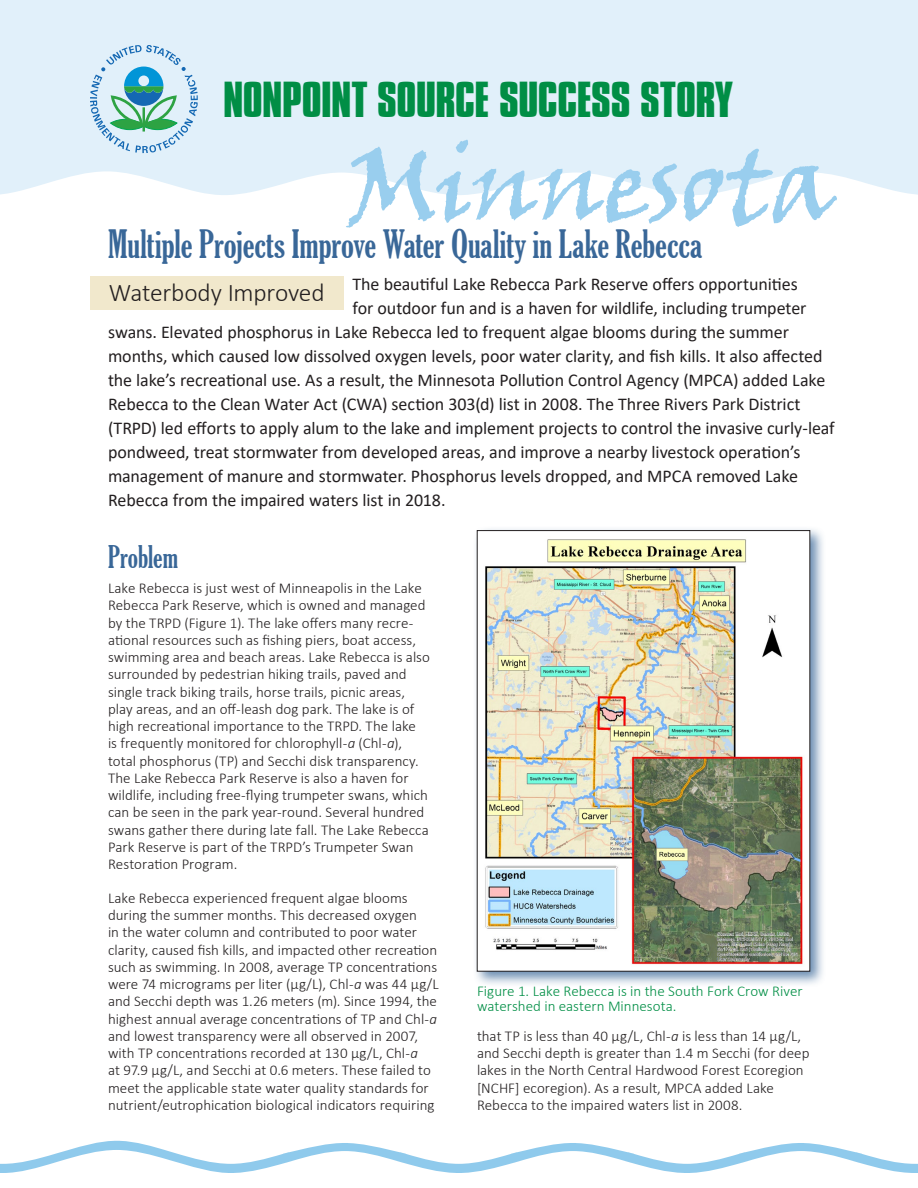
<style>
.page{position:relative;width:918px;height:1188px;background:#fff}
.page>*{position:absolute;margin:0;border:0;box-sizing:border-box;transform-origin:0 0}
.title_state_name{font:105px "Viner Hand ITC";letter-spacing:-.02em;color:#99ceee}
.title_line{font:700 43.5px "Compacta BT";letter-spacing:-.01em;color:#008e45}
.title_story{font:extra-condensed 37.5px "Gloucester";color:#396798}
.subhead_1{font:extra-condensed 30px "Gloucester";color:#396798}
.title_restored{font:300 25.5px "Calibri";letter-spacing:-.01em;color:#231f20}
.body_text_intro{font:18px "Calibri";letter-spacing:-.005em;color:#231f20}
.body_text{font:300 15px/17.2px "Calibri";color:#231f20}
.t1{font:300 15px/15px "Calibri";color:#008e45}
.s1{font-style:italic}
</style>
<div class="page">
<svg style="left:0;top:1141px;width:918px;height:32px"></svg>
<div style="left:0;top:0;width:918px;height:195px;background:#e1f0fa"></div>
<svg style="left:90px;top:45px;width:108px;height:108px"></svg>
<div style="left:90px;top:276px;width:253px;height:33px;background:#f1e8cc"></div>
<div style="left:473px;top:526px;width:353px;height:461px;background:#396798;opacity:.75"></div>
<img style="left:479px;top:536px;width:329px;height:431px">
<h1 class="title_line" style="left:223px;top:73px;width:511px">NONPOINT SOURCE SUCCESS STORY</h1>
<h1 class="title_state_name" style="left:346px;top:118px;width:493px">Minnesota</h1>
<h1 class="title_story" style="left:108px;top:223px;width:595px">Multiple Projects Improve Water Quality in Lake Rebecca</h1>
<h2 class="title_restored" style="left:109px;top:277px;width:217px">Waterbody Improved</h2>
<p class="body_text_intro" style="left:352px;top:271px;width:447px">The beautiful Lake Rebecca Park Reserve offers opportunities</p>
<p class="body_text_intro" style="left:352px;top:295px;width:456px">for outdoor fun and is a haven for wildlife, including trumpeter</p>
<p class="body_text_intro" style="left:108px;top:319px;width:683px">swans. Elevated phosphorus in Lake Rebecca led to frequent algae blooms during the summer</p>
<p class="body_text_intro" style="left:108px;top:343px;width:716px">months, which caused low dissolved oxygen levels, poor water clarity, and fish kills. It also affected</p>
<p class="body_text_intro" style="left:108px;top:367px;width:719px">the lake’s recreational use. As a result, the Minnesota Pollution Control Agency (MPCA) added Lake</p>
<p class="body_text_intro" style="left:108px;top:391px;width:694px">Rebecca to the Clean Water Act (CWA) section 303(d) list in 2008. The Three Rivers Park District</p>
<p class="body_text_intro" style="left:108px;top:415px;width:728px">(TRPD) led efforts to apply alum to the lake and implement projects to control the invasive curly-leaf</p>
<p class="body_text_intro" style="left:108px;top:439px;width:694px">pondweed, treat stormwater from developed areas, and improve a nearby livestock operation’s</p>
<p class="body_text_intro" style="left:108px;top:463px;width:692px">management of manure and stormwater. Phosphorus levels dropped, and MPCA removed Lake</p>
<p class="body_text_intro" style="left:108px;top:487px;width:339px">Rebecca from the impaired waters list in 2018.</p>
<h2 class="subhead_1" style="left:108px;top:540px;width:72px">Problem</h2>
<p class="body_text" style="left:108px;top:579px;width:324px">Lake Rebecca is just west of Minneapolis in the Lake Rebecca Park Reserve, which is owned and managed by the TRPD (Figure 1). The lake offers many recre&shy;ational resources such as fishing piers, boat access, swimming area and beach areas. Lake Rebecca is also surrounded by pedestrian hiking trails, paved and single track biking trails, horse trails, picnic areas, play areas, and an off-leash dog park. The lake is of high recreational importance to the TRPD. The lake<br>is frequently monitored for chlorophyll-<span class="s1">a</span> (Chl-<span class="s1">a</span>), total phosphorus (TP) and Secchi disk transparency.<br>The Lake Rebecca Park Reserve is also a haven for wildlife, including free-flying trumpeter swans, which can be seen in the park year-round. Several hundred swans gather there during late fall. The Lake Rebecca Park Reserve is part of the TRPD’s Trumpeter Swan Restoration Program.</p>
<p class="body_text" style="left:108px;top:889px;width:332px">Lake Rebecca experienced frequent algae blooms during the summer months. This decreased oxygen<br>in the water column and contributed to poor water clarity, caused fish kills, and impacted other recreation such as swimming. In 2008, average TP concentrations were 74 micrograms per liter (µg/L), Chl-<span class="s1">a</span> was 44 µg/L and Secchi depth was 1.26 meters (m). Since 1994, the highest annual average concentrations of TP and Chl-<span class="s1">a </span>and lowest transparency were all observed in 2007, with TP concentrations recorded at 130 µg/L, Chl-<span class="s1">a<br></span>at 97.9 µg/L, and Secchi at 0.6 meters. These failed to meet the applicable state water quality standards for nutrient/eutrophication biological indicators requiring</p>
<p class="t1" style="left:477px;top:984px;width:327px">Figure 1. Lake Rebecca is in the South Fork Crow River watershed in eastern Minnesota.</p>
<p class="body_text" style="left:477px;top:1027px;width:334px">that TP is less than 40 µg/L, Chl-<span class="s1">a</span> is less than 14 µg/L, and Secchi depth is greater than 1.4 m Secchi (for deep lakes in the North Central Hardwood Forest Ecoregion [NCHF] ecoregion). As a result, MPCA added Lake Rebecca to the impaired waters list in 2008.</p>
</div>
